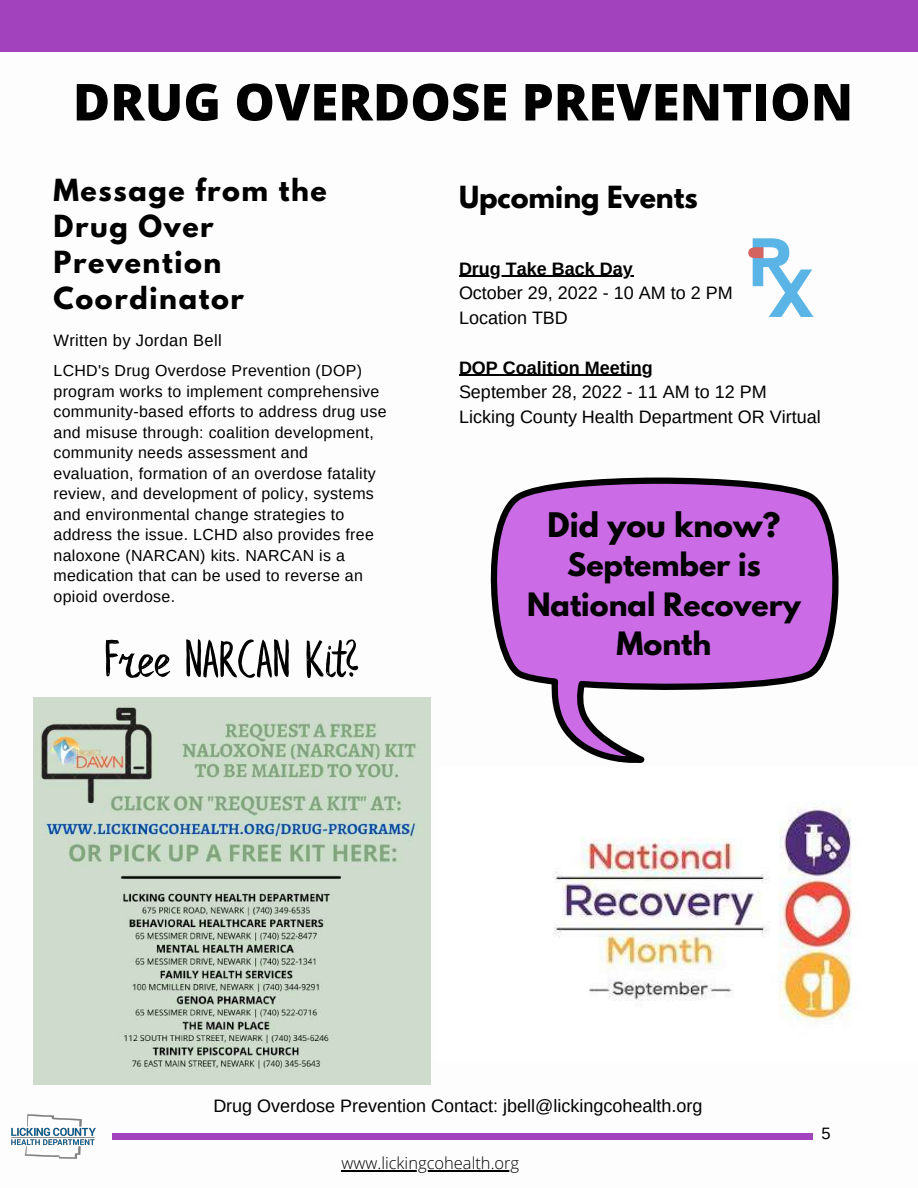
<style>
.page{position:relative;width:918px;height:1188px;background:#fff}
.page>*{position:absolute;margin:0;border:0;box-sizing:border-box;transform-origin:0 0}
.t1{font:54px "Leafy Extended";color:#000}
.t2{font:800 51px "Open Sans";color:#000}
.t3{font:700 30px "League Spartan";color:#000}
.t4{font:700 28.5px/39.3px "League Spartan";color:#000;text-align:center}
.t5{font:700 27px/36px "League Spartan";letter-spacing:.06em;color:#000}
.t6{font:700 27px "League Spartan";color:#000}
.t7{font:18px/24.8px "Arimo";color:#000}
.t8{font:700 18px "Arimo";color:#000}
.t9{font:300 16.5px "Open Sans";color:#000}
.t10{font:16.5px "Arimo";letter-spacing:.02em;color:#000}
.t11{font:15.9px/20.5px "Arimo";letter-spacing:.02em;color:#000}
</style>
<div class="page">
<div style="left:112px;top:1133px;width:701px;height:7px;background:#a243bd"></div>
<div style="left:0;top:0;width:918px;height:51px;background:#a243bd"></div>
<img style="left:11px;top:1114px;width:85px;height:45px">
<svg style="left:748px;top:238px;width:66px;height:79px"></svg>
<img style="left:33px;top:697px;width:397px;height:387px">
<svg style="left:490px;top:477px;width:349px;height:286px"></svg>
<img style="left:553px;top:806px;width:299px;height:215px">
<hr style="left:459px;top:276px;width:174px;height:1px;background:#000">
<hr style="left:459px;top:375px;width:194px;height:1px;background:#000">
<hr style="left:342px;top:1170px;width:177px;height:1px;background:#000">
<h2 class="t2" style="left:73px;top:66px;width:782px">DRUG OVERDOSE PREVENTION</h2>
<h3 class="t5" style="left:53px;top:176px;width:275px">Message from the<br>Drug Over<br>Prevention<br>Coordinator</h3>
<p class="t10" style="left:53px;top:331px;width:170px">Written by Jordan Bell</p>
<p class="t11" style="left:53px;top:361px;width:335px">LCHD's Drug Overdose Prevention (DOP) program works to implement comprehensive community-based efforts to address drug use and misuse through: coalition development, community needs assessment and evaluation, formation of an overdose fatality review, and development of policy, systems and environmental change strategies to address the issue. LCHD also provides free naloxone (NARCAN) kits. NARCAN is a medication that can be used to reverse an opioid overdose.</p>
<h1 class="t1" style="left:104px;top:637px;width:257px">Free NARCAN Kit?</h1>
<h3 class="t6" style="left:459px;top:184px;width:240px">Upcoming Events</h3>
<p class="t8" style="left:459px;top:258px;width:175px">Drug Take Back Day</p>
<p class="t7" style="left:459px;top:281px;width:275px">October 29, 2022 - 10 AM to 2 PM<br>Location TBD</p>
<p class="t8" style="left:459px;top:357px;width:195px">DOP Coalition Meeting</p>
<p class="t7" style="left:459px;top:380px;width:363px">September 28, 2022 - 11 AM to 12 PM<br>Licking County Health Department OR Virtual</p>
<h3 class="t3" style="left:548px;top:510px;width:234px">Did you know?</h3>
<h3 class="t4" style="left:527px;top:549px;width:276px">September is<br>National Recovery<br>Month</h3>
<p class="t7" style="left:213px;top:1094px;width:491px">Drug Overdose Prevention Contact: jbell@lickingcohealth.org</p>
<p class="t9" style="left:342px;top:1151px;width:179px">www.lickingcohealth.org</p>
<p class="t10" style="left:822px;top:1124px;width:11px">5</p>
</div>
